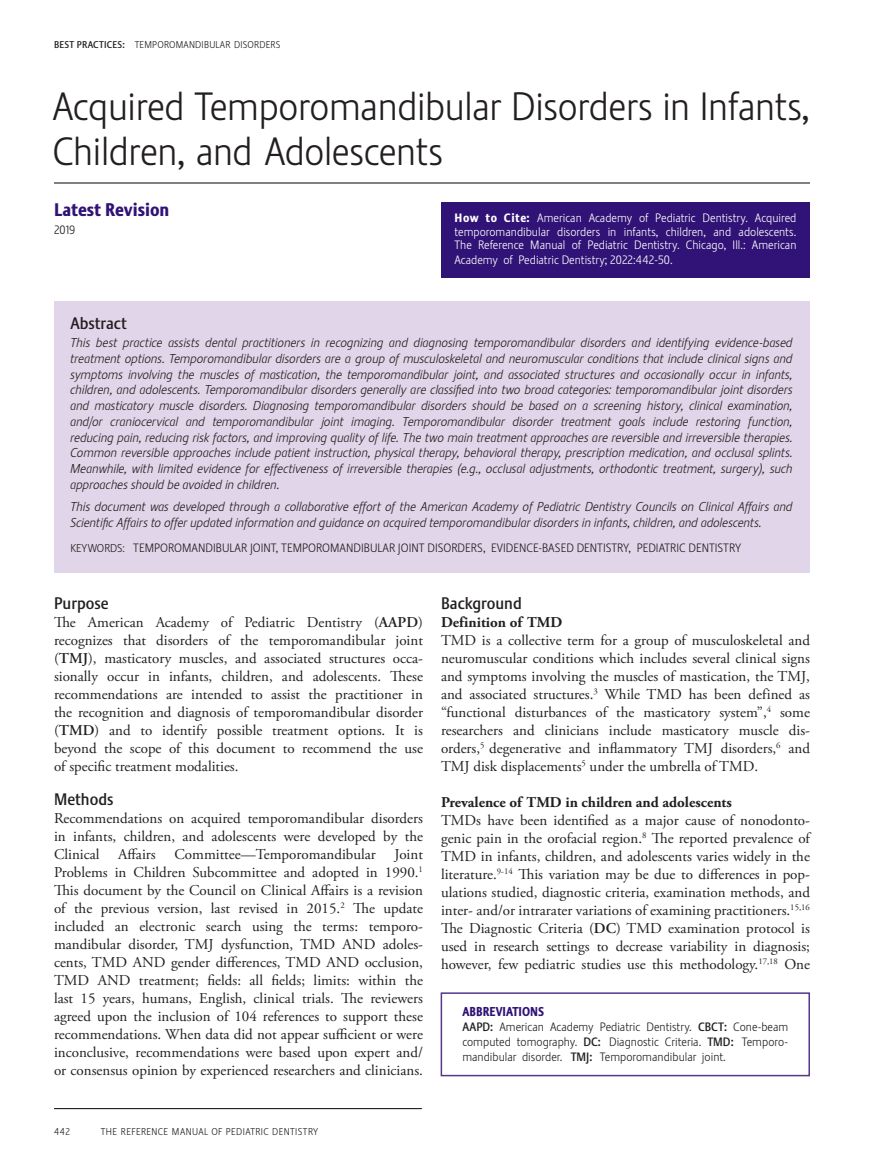
<style>
.page{position:relative;width:891px;height:1175px;background:#fff}
.page>*{position:absolute;margin:0;border:0;box-sizing:border-box;transform-origin:0 0}
.section_title{font:300 39px/45px "Stalemate LF";letter-spacing:-.01em;color:#231f20}
.headline{font:800 18px "Stalemate LF";color:#311276}
.sub_head{font:500 16.5px "Stalemate LF";color:#231f20}
.body_copy{font:500 16.5px "Stalemate LF";color:#231f20}
.body_copy-2{font:15px/18px "Adobe Garamond Pro";color:#231f20;text-align:justify}
.body_copy-3{font:700 15px "Adobe Garamond Pro";color:#231f20}
.abstract_copy{font:italic 300 12.75px/15.8px "Stalemate LF";letter-spacing:-.005em;color:#231f20;text-align:justify}
.foot_notes{font:800 12.75px "Stalemate LF";color:#311276;scale:.94 1}
.foot_notes-2{font:300 12px/13.5px "Stalemate LF";color:#fff;text-align:justify}
.foot_notes-3{font:300 12px/15px "Stalemate LF";color:#231f20;text-align:justify}
.Body_Text_FIRST{font:300 12px "Stalemate";color:#231f20}
.author{font:300 12px "Stalemate LF";color:#231f20}
.t1{font:300 9.75px "Stalemate LF";letter-spacing:.035em;color:#231f20}
.s1{font-weight:500}
.s2{font-weight:800}
.s3{font-family:"Stalemate LF";font-size:11.25px}
.s4{font-weight:600}
</style>
<div class="page">
<hr style="left:54px;top:1108px;width:368px;height:1px;background:#231f20">
<div style="left:441px;top:992px;width:369px;height:84px;border:2px solid #55368b"></div>
<hr style="left:54px;top:182px;width:756px;height:2px;background:#57585a">
<div style="left:441px;top:202px;width:369px;height:76px;background:#311276"></div>
<div style="left:54px;top:301px;width:756px;height:271px;background:#e1d6e9"></div>
<p class="t1" style="left:54px;top:39px;width:228px"><span class="s1">BEST PRACTICES:</span> TEMPOROMANDIBULAR DISORDERS</p>
<p class="section_title" style="left:52px;top:84px;width:759px">Acquired Temporomandibular Disorders in Infants,<br>Children, and Adolescents</p>
<p class="headline" style="left:54px;top:199px;width:117px">Latest Revision</p>
<p class="author" style="left:54px;top:223px;width:23px">2019</p>
<p class="foot_notes-2" style="left:454px;top:211px;width:343px"><span class="s2">How to Cite:</span> American Academy of Pediatric Dentistry. Acquired temporomandibular disorders in infants, children, and adolescents.<br>The Reference Manual of Pediatric Dentistry. Chicago, Ill.: American</p>
<p class="foot_notes-2" style="left:454px;top:253px;width:220px">Academy of Pediatric Dentistry; 2022:442-50.</p>
<p class="sub_head" style="left:70px;top:313px;width:58px">Abstract</p>
<p class="abstract_copy" style="left:70px;top:335px;width:724px">This best practice assists dental practitioners in recognizing and diagnosing temporomandibular disorders and identifying evidence-based treatment options. Temporomandibular disorders are a group of musculoskeletal and neuromuscular conditions that include clinical signs and symptoms involving the muscles of mastication, the temporomandibular joint, and associated structures and occasionally occur in infants, children, and adolescents. Temporomandibular disorders generally are classified into two broad categories: temporomandibular joint disorders and masticatory muscle disorders. Diagnosing temporomandibular disorders should be based on a screening history, clinical examination, and/or craniocervical and temporomandibular joint imaging. Temporomandibular disorder treatment goals include restoring function, reducing pain, reducing risk factors, and improving quality of life. The two main treatment approaches are reversible and irreversible therapies.<br>Common reversible approaches include patient instruction, physical therapy, behavioral therapy, prescription medication, and occlusal splints.<br>Meanwhile, with limited evidence for effectiveness of irreversible therapies (e.g., occlusal adjustments, orthodontic treatment, surgery), such approaches should be avoided in children.</p>
<p class="abstract_copy" style="left:70px;top:498px;width:724px">This document was developed through a collaborative effort of the American Academy of Pediatric Dentistry Councils on Clinical Affairs and<br>Scientific Affairs to offer updated information and guidance on acquired temporomandibular disorders in infants, children, and adolescents.</p>
<p class="Body_Text_FIRST" style="left:70px;top:541px;width:672px"><span class="s3">KEYWORDS:</span> TEMPOROMANDIBULAR JOINT, TEMPOROMANDIBULAR JOINT DISORDERS, EVIDENCE-BASED DENTISTRY, PEDIATRIC DENTISTRY</p>
<p class="sub_head" style="left:54px;top:593px;width:56px">Purpose</p>
<p class="body_copy-2" style="left:54px;top:613px;width:371px">The American Academy of Pediatric Dentistry (<span class="s4">AAPD</span>) recognizes that disorders of the temporomandibular joint (<span class="s4">TMJ</span>), masticatory muscles, and associated structures occa&shy;sionally occur in infants, children, and adolescents. These recommendations are intended to assist the practitioner in the recognition and diagnosis of temporomandibular disorder (<span class="s4">TMD</span>) and to identify possible treatment options. It is beyond the scope of this document to recommend the use of specific treatment modalities.</p>
<p class="sub_head" style="left:54px;top:789px;width:61px">Methods</p>
<p class="body_copy-2" style="left:54px;top:810px;width:371px">Recommendations on acquired temporomandibular disorders in infants, children, and adolescents were developed by the Clinical</p>
<p class="body_copy-2" style="left:118px;top:846px;width:39px">Affairs</p>
<p class="body_copy-2" style="left:175px;top:846px;width:203px">Committee—Temporomandibular</p>
<p class="body_copy-2" style="left:54px;top:846px;width:371px;text-indent:341px">Joint Problems in Children Subcommittee and adopted in 1990.<sup>1<br></sup>This document by the Council on Clinical Affairs is a revision of the previous version, last revised in 2015.<sup>2</sup> The update included an electronic search using the terms: temporo&shy;mandibular disorder, TMJ dysfunction, TMD AND adoles&shy;cents, TMD AND gender differences, TMD AND occlusion, TMD AND treatment; fields: all fields; limits: within the last 15 years, humans, English, clinical trials. The reviewers agreed upon the inclusion of 104 references to support these recommendations. When data did not appear sufficient or were inconclusive, recommendations were based upon expert and/ or consensus opinion by experienced researchers and clinicians.</p>
<p class="body_copy" style="left:441px;top:593px;width:82px">Background</p>
<p class="body_copy-3" style="left:441px;top:613px;width:123px">Definition of TMD</p>
<p class="body_copy-2" style="left:441px;top:631px;width:371px">TMD is a collective term for a group of musculoskeletal and neuromuscular conditions which includes several clinical signs and symptoms involving the muscles of mastication, the TMJ, and associated structures.<sup>3</sup> While TMD has been defined as “functional disturbances of the masticatory system”,<sup>4</sup> some researchers and clinicians include masticatory muscle dis&shy;orders,<sup>5</sup> degenerative and inflammatory TMJ disorders,<sup>6</sup> and TMJ disk displacements<sup>5</sup> under the umbrella of TMD.</p>
<p class="body_copy-3" style="left:441px;top:793px;width:292px">Prevalence of TMD in children and adolescents</p>
<p class="body_copy-2" style="left:441px;top:811px;width:371px">TMDs have been identified as a major cause of nonodonto&shy;genic pain in the orofacial region.<sup>8</sup> The reported prevalence of TMD in infants, children, and adolescents varies widely in the literature.<sup>9-14</sup> This variation may be due to differences in pop&shy;ulations studied, diagnostic criteria, examination methods, and inter- and/or intrarater variations of examining practitioners.<sup>15,16<br></sup>The Diagnostic Criteria (<span class="s4">DC</span>) TMD examination protocol is used in research settings to decrease variability in diagnosis; however, few pediatric studies use this methodology.<sup>17,18</sup> One</p>
<p class="foot_notes" style="left:462px;top:1004px;width:88px">ABBREVIATIONS</p>
<p class="foot_notes-3" style="left:462px;top:1019px;width:327px"><span class="s1">AAPD:</span> American Academy Pediatric Dentistry. <span class="s1">CBCT:</span> Cone-beam computed tomography. <span class="s1">DC:</span> Diagnostic Criteria. <span class="s1">TMD:</span> Temporo&shy;mandibular disorder. <span class="s1">TMJ:</span> Temporomandibular joint.</p>
<p class="t1" style="left:54px;top:1126px;width:17px">442</p>
<p class="t1" style="left:101px;top:1126px;width:219px">THE REFERENCE MANUAL OF PEDIATRIC DENTISTRY</p>
</div>
